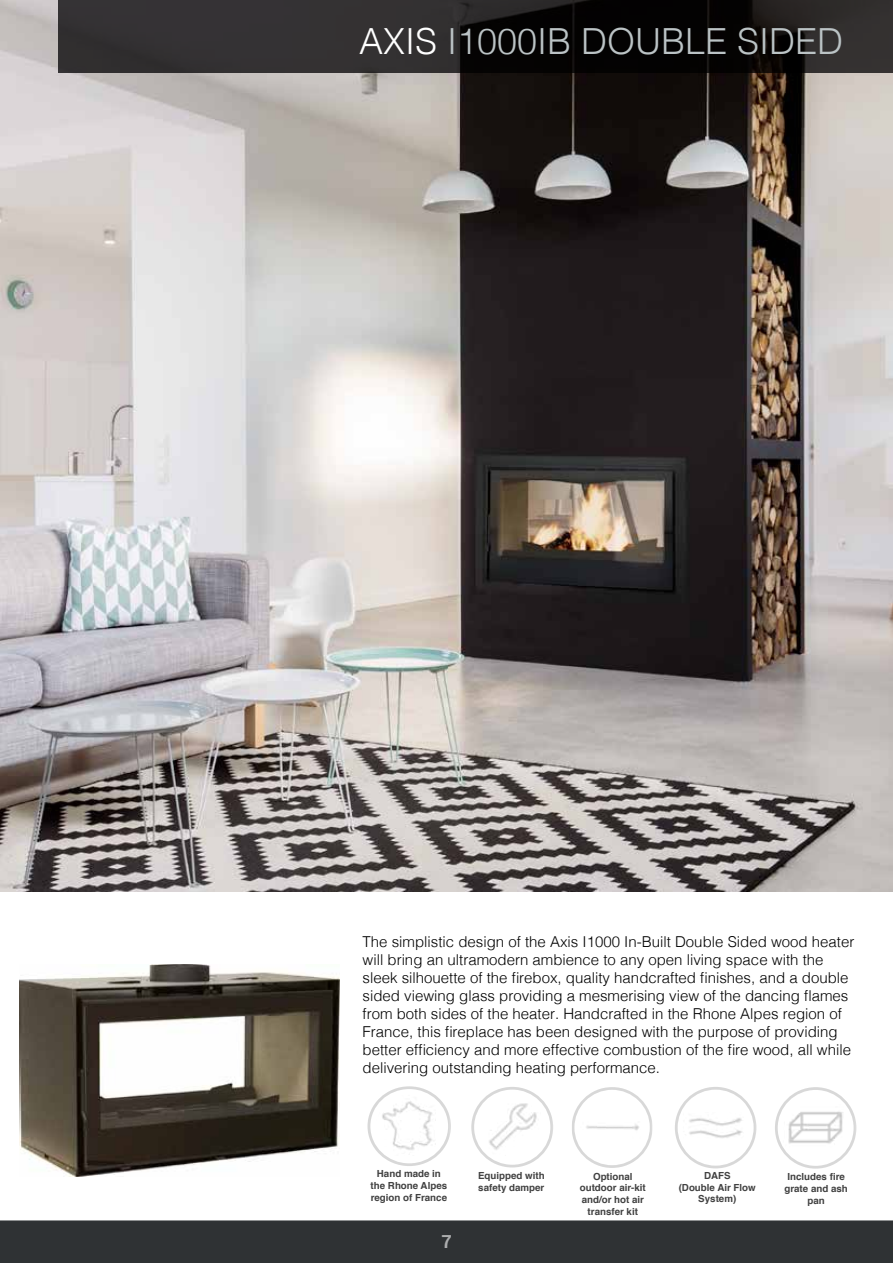
<style>
.page{position:relative;width:893px;height:1263px;background:#fff}
.page>*{position:absolute;margin:0;border:0;box-sizing:border-box;transform-origin:0 0}
.t1{font:300 36px "Helvetica";color:#bbc3c5}
.t2{font:700 18px "Roboto";color:#fff}
.t3{font:300 15px/18px "Helvetica";color:#000}
.t4{font:700 9.75px/11.7px "Helvetica";color:#414141;text-align:center}
.s1{color:#fff}
</style>
<div class="page">
<div style="left:0;top:1220px;width:893px;height:43px;background:#2f3234"></div>
<img style="left:20px;top:964px;width:320px;height:213px">
<img style="left:0;top:0;width:1px;height:891px">
<img style="left:1px;top:0;width:892px;height:891px">
<svg style="left:58px;top:0;width:835px;height:72px;background:#211f20"></svg>
<img style="left:471px;top:1087px;width:82px;height:80px">
<img style="left:675px;top:1087px;width:81px;height:81px">
<img style="left:367px;top:1086px;width:84px;height:80px">
<img style="left:775px;top:1087px;width:81px;height:81px">
<img style="left:572px;top:1087px;width:81px;height:81px">
<h1 class="t1" style="left:359px;top:11px;width:486px"><span class="s1">AXIS</span> I1000IB DOUBLE SIDED</h1>
<p class="t3" style="left:362px;top:931px;width:493px">The simplistic design of the Axis I1000 In-Built Double Sided wood heater will bring an ultramodern ambience to any open living space with the sleek silhouette of the firebox, quality handcrafted finishes, and a double sided viewing glass providing a mesmerising view of the dancing flames from both sides of the heater. Handcrafted in the Rhone Alpes region of France, this fireplace has been designed with the purpose of providing better efficiency and more effective combustion of the fire wood, all while delivering outstanding heating performance.</p>
<p class="t4" style="left:371px;top:1168px;width:78px">Hand made in the Rhone Alpes region of France</p>
<p class="t2" style="left:441px;top:1229px;width:12px">7</p>
<p class="t4" style="left:478px;top:1170px;width:68px;text-align:left">Equipped with safety damper</p>
<p class="t4" style="left:679px;top:1170px;width:79px">DAFS<br>(Double Air Flow<br>System)</p>
<p class="t4" style="left:784px;top:1171px;width:65px">Includes fire grate and ash pan</p>
<p class="t4" style="left:580px;top:1170px;width:68px">Optional outdoor air-kit and/or hot air transfer kit</p>
</div>
